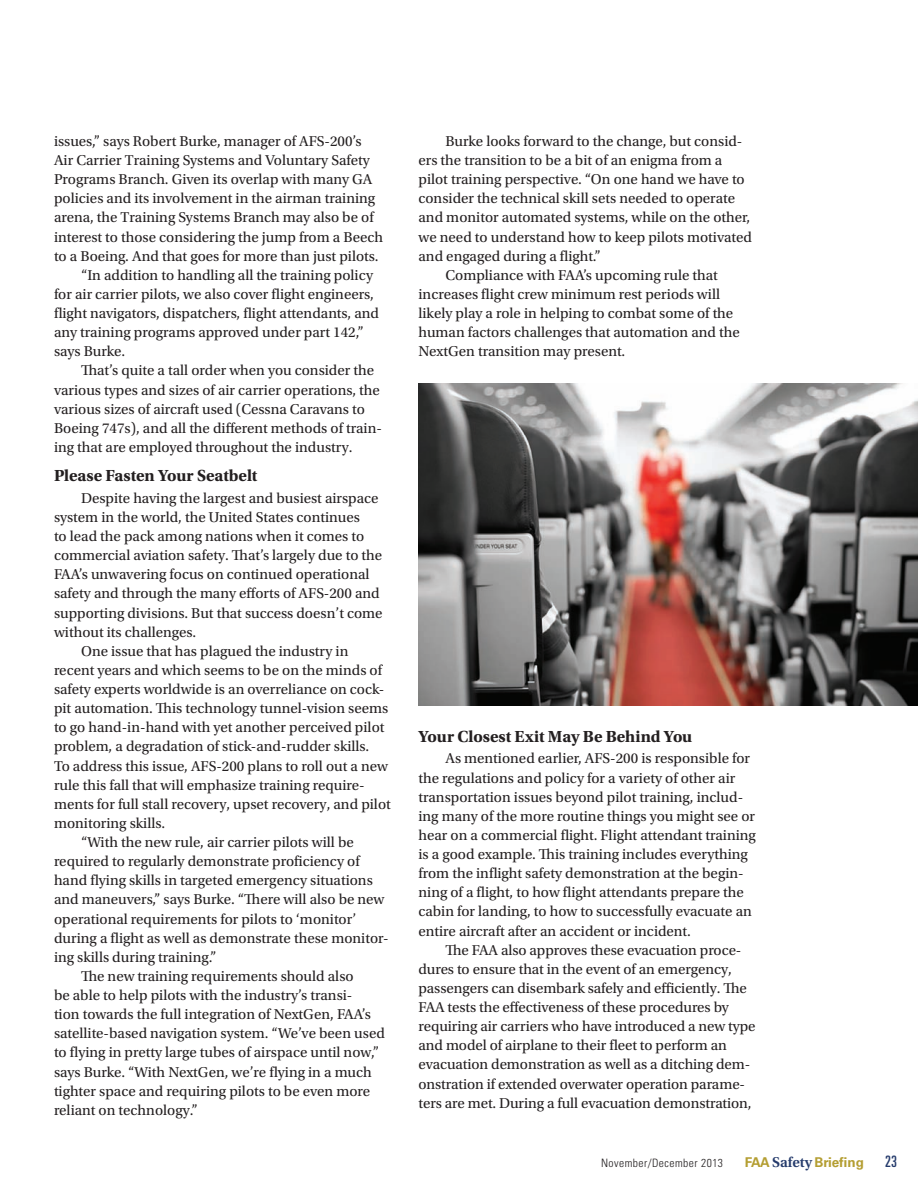
<style>
.page{position:relative;width:918px;height:1188px;background:#fff}
.page>*{position:absolute;margin:0;border:0;box-sizing:border-box;transform-origin:0 0}
.t1{font:700 16.8px "Utopia Std";letter-spacing:-.005em;color:#231f20}
.t2{font:ultra-condensed 15.75px "Univers LT Std";color:#253b6c}
.t3{font:15px "Utopia Std";color:#231f20}
.t4{font:700 13.5px "Univers LT Std";color:#b49e32}
.t5{font:300 condensed 11.55px "Univers LT Std";letter-spacing:.04em;color:#231f20}
.s1{font-family:"Utopia Std";font-weight:600;font-size:15px;color:#253b6c}
</style>
<div class="page">
<img style="left:418px;top:383px;width:500px;height:322px">
<p class="t3" style="left:54px;top:133px;width:309px">issues,” says Robert Burke, manager of AFS-200’s</p>
<p class="t3" style="left:54px;top:152px;width:317px">Air Carrier Training Systems and Voluntary Safety</p>
<p class="t3" style="left:54px;top:171px;width:320px">Programs Branch. Given its overlap with many GA</p>
<p class="t3" style="left:54px;top:190px;width:323px">policies and its involvement in the airman training</p>
<p class="t3" style="left:54px;top:209px;width:321px">arena, the Training Systems Branch may also be of</p>
<p class="t3" style="left:54px;top:229px;width:331px">interest to those considering the jump from a Beech</p>
<p class="t3" style="left:54px;top:248px;width:326px">to a Boeing. And that goes for more than just pilots.</p>
<p class="t3" style="left:81px;top:267px;width:294px">“In addition to handling all the training policy</p>
<p class="t3" style="left:54px;top:286px;width:321px">for air carrier pilots, we also cover flight engineers,</p>
<p class="t3" style="left:54px;top:305px;width:327px">flight navigators, dispatchers, flight attendants, and</p>
<p class="t3" style="left:54px;top:324px;width:311px">any training programs approved under part 142,”</p>
<p class="t3" style="left:54px;top:343px;width:73px">says Burke.</p>
<p class="t3" style="left:81px;top:362px;width:295px">That’s quite a tall order when you consider the</p>
<p class="t3" style="left:54px;top:382px;width:327px">various types and sizes of air carrier operations, the</p>
<p class="t3" style="left:54px;top:401px;width:312px">various sizes of aircraft used (Cessna Caravans to</p>
<p class="t3" style="left:54px;top:420px;width:329px">Boeing 747s), and all the different methods of train-</p>
<p class="t3" style="left:54px;top:439px;width:300px">ing that are employed throughout the industry.</p>
<p class="t1" style="left:54px;top:466px;width:205px">Please Fasten Your Seatbelt</p>
<p class="t3" style="left:81px;top:490px;width:299px">Despite having the largest and busiest airspace</p>
<p class="t3" style="left:54px;top:509px;width:307px">system in the world, the United States continues</p>
<p class="t3" style="left:54px;top:528px;width:312px">to lead the pack among nations when it comes to</p>
<p class="t3" style="left:54px;top:547px;width:330px">commercial aviation safety. That’s largely due to the</p>
<p class="t3" style="left:54px;top:566px;width:317px">FAA’s unwavering focus on continued operational</p>
<p class="t3" style="left:54px;top:585px;width:327px">safety and through the many efforts of AFS-200 and</p>
<p class="t3" style="left:54px;top:605px;width:330px">supporting divisions. But that success doesn’t come</p>
<p class="t3" style="left:54px;top:624px;width:144px">without its challenges.</p>
<p class="t3" style="left:81px;top:643px;width:269px">One issue that has plagued the industry in</p>
<p class="t3" style="left:54px;top:662px;width:330px">recent years and which seems to be on the minds of</p>
<p class="t3" style="left:54px;top:681px;width:332px">safety experts worldwide is an overreliance on cock-</p>
<p class="t3" style="left:54px;top:700px;width:336px">pit automation. This technology tunnel-vision seems</p>
<p class="t3" style="left:54px;top:719px;width:332px">to go hand-in-hand with yet another perceived pilot</p>
<p class="t3" style="left:54px;top:738px;width:317px">problem, a degradation of stick-and-rudder skills.</p>
<p class="t3" style="left:54px;top:758px;width:335px">To address this issue, AFS-200 plans to roll out a new</p>
<p class="t3" style="left:54px;top:777px;width:312px">rule this fall that will emphasize training require-</p>
<p class="t3" style="left:54px;top:796px;width:338px">ments for full stall recovery, upset recovery, and pilot</p>
<p class="t3" style="left:54px;top:815px;width:113px">monitoring skills.</p>
<p class="t3" style="left:81px;top:834px;width:274px">“With the new rule, air carrier pilots will be</p>
<p class="t3" style="left:54px;top:853px;width:307px">required to regularly demonstrate proficiency of</p>
<p class="t3" style="left:54px;top:872px;width:320px">hand flying skills in targeted emergency situations</p>
<p class="t3" style="left:54px;top:891px;width:332px">and maneuvers,” says Burke. “There will also be new</p>
<p class="t3" style="left:54px;top:911px;width:304px">operational requirements for pilots to ‘monitor’</p>
<p class="t3" style="left:54px;top:930px;width:336px">during a flight as well as demonstrate these monitor-</p>
<p class="t3" style="left:54px;top:949px;width:164px">ing skills during training.”</p>
<p class="t3" style="left:81px;top:968px;width:274px">The new training requirements should also</p>
<p class="t3" style="left:54px;top:987px;width:300px">be able to help pilots with the industry’s transi-</p>
<p class="t3" style="left:54px;top:1006px;width:318px">tion towards the full integration of NextGen, FAA’s</p>
<p class="t3" style="left:54px;top:1025px;width:332px">satellite-based navigation system. “We’ve been used</p>
<p class="t3" style="left:54px;top:1044px;width:327px">to flying in pretty large tubes of airspace until now,”</p>
<p class="t3" style="left:54px;top:1064px;width:319px">says Burke. “With NextGen, we’re flying in a much</p>
<p class="t3" style="left:54px;top:1083px;width:318px">tighter space and requiring pilots to be even more</p>
<p class="t3" style="left:54px;top:1102px;width:145px">reliant on technology.”</p>
<p class="t3" style="left:446px;top:133px;width:299px">Burke looks forward to the change, but consid-</p>
<p class="t3" style="left:418px;top:152px;width:305px">ers the transition to be a bit of an enigma from a</p>
<p class="t3" style="left:418px;top:171px;width:328px">pilot training perspective. “On one hand we have to</p>
<p class="t3" style="left:418px;top:190px;width:318px">consider the technical skill sets needed to operate</p>
<p class="t3" style="left:418px;top:209px;width:333px">and monitor automated systems, while on the other,</p>
<p class="t3" style="left:418px;top:229px;width:335px">we need to understand how to keep pilots motivated</p>
<p class="t3" style="left:418px;top:248px;width:184px">and engaged during a flight.”</p>
<p class="t3" style="left:446px;top:267px;width:274px">Compliance with FAA’s upcoming rule that</p>
<p class="t3" style="left:418px;top:286px;width:303px">increases flight crew minimum rest periods will</p>
<p class="t3" style="left:418px;top:305px;width:316px">likely play a role in helping to combat some of the</p>
<p class="t3" style="left:418px;top:324px;width:323px">human factors challenges that automation and the</p>
<p class="t3" style="left:418px;top:343px;width:208px">NextGen transition may present.</p>
<p class="t1" style="left:418px;top:727px;width:275px">Your Closest Exit May Be Behind You</p>
<p class="t3" style="left:446px;top:750px;width:306px">As mentioned earlier, AFS-200 is responsible for</p>
<p class="t3" style="left:418px;top:770px;width:318px">the regulations and policy for a variety of other air</p>
<p class="t3" style="left:418px;top:789px;width:326px">transportation issues beyond pilot training, includ-</p>
<p class="t3" style="left:418px;top:808px;width:338px">ing many of the more routine things you might see or</p>
<p class="t3" style="left:418px;top:827px;width:339px">hear on a commercial flight. Flight attendant training</p>
<p class="t3" style="left:418px;top:846px;width:331px">is a good example. This training includes everything</p>
<p class="t3" style="left:418px;top:865px;width:327px">from the inflight safety demonstration at the begin-</p>
<p class="t3" style="left:418px;top:884px;width:327px">ning of a flight, to how flight attendants prepare the</p>
<p class="t3" style="left:418px;top:903px;width:335px">cabin for landing, to how to successfully evacuate an</p>
<p class="t3" style="left:418px;top:923px;width:274px">entire aircraft after an accident or incident.</p>
<p class="t3" style="left:446px;top:942px;width:297px">The FAA also approves these evacuation proce-</p>
<p class="t3" style="left:418px;top:961px;width:315px">dures to ensure that in the event of an emergency,</p>
<p class="t3" style="left:418px;top:980px;width:330px">passengers can disembark safely and efficiently. The</p>
<p class="t3" style="left:418px;top:999px;width:312px">FAA tests the effectiveness of these procedures by</p>
<p class="t3" style="left:418px;top:1018px;width:339px">requiring air carriers who have introduced a new type</p>
<p class="t3" style="left:418px;top:1037px;width:310px">and model of airplane to their fleet to perform an</p>
<p class="t3" style="left:418px;top:1056px;width:333px">evacuation demonstration as well as a ditching dem-</p>
<p class="t3" style="left:418px;top:1076px;width:328px">onstration if extended overwater operation parame-</p>
<p class="t3" style="left:418px;top:1095px;width:335px">ters are met. During a full evacuation demonstration,</p>
<p class="t5" style="left:601px;top:1156px;width:123px">November/December 2013</p>
<p class="t4" style="left:745px;top:1154px;width:121px">FAA <span class="s1">Safety</span> Briefing</p>
<p class="t2" style="left:885px;top:1152px;width:13px">23</p>
</div>
